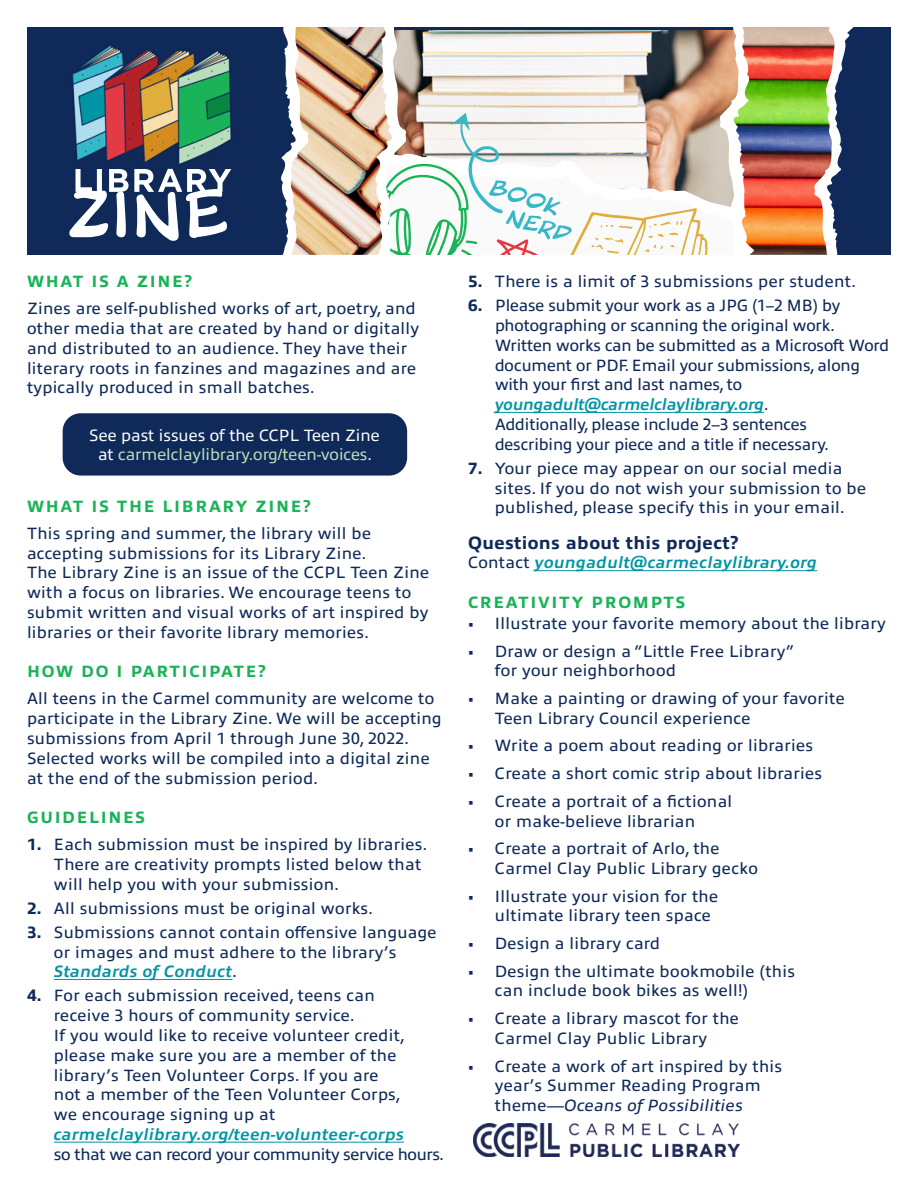
<style>
.page{position:relative;width:918px;height:1188px;background:#fff}
.page>*{position:absolute;margin:0;border:0;box-sizing:border-box;transform-origin:0 0}
.t1{font:800 18px "Allumi Std";letter-spacing:.02em;color:#0f2a59}
.t2{font:16.5px/19.8px "Allumi Std";letter-spacing:.02em;color:#0f2a59}
.t3{font:16.5px/19.8px "Allumi Std";letter-spacing:-.005em;color:#0f2a59}
.t4{font:italic 700 16.5px "Allumi Std";letter-spacing:.02em;color:#0095a4}
.t5{font:800 16.5px "Allumi Std";letter-spacing:.1em;color:#1bb358}
.t6{font:16.5px/19.8px "Allumi Std";color:#fff;text-align:center}
.t7{font:16.5px "Allumi Std";letter-spacing:-.02em;color:#0f2a59}
.s1{color:#badebb}
.s2{font-weight:800}
.s3{font-weight:700;font-style:italic;color:#0095a4}
.s4{font-weight:400;font-style:normal;color:#0f2a59}
.s5{font-style:italic}
</style>
<div class="page">
<hr style="left:54px;top:979px;width:178px;height:1px;background:#0095a4">
<hr style="left:54px;top:1142px;width:350px;height:1px;background:#0095a4">
<hr style="left:495px;top:412px;width:269px;height:1px;background:#0095a4">
<hr style="left:535px;top:570px;width:282px;height:1px;background:#0095a4">
<img style="left:473px;top:1124px;width:266px;height:33px">
<div style="left:27px;top:27px;width:864px;height:228px;background:#0f2a59"></div>
<svg style="left:709px;top:156px;width:10px;height:99px"></svg>
<img style="left:719px;top:27px;width:135px;height:228px">
<img style="left:69px;top:27px;width:640px;height:228px">
<img style="left:69px;top:42px;width:165px;height:126px">
<div style="left:63px;top:413px;width:344px;height:63px;background:#0f2a59;border-radius:18px"></div>
<p class="t5" style="left:27px;top:273px;width:167px">WHAT IS A ZINE?</p>
<p class="t2" style="left:27px;top:299px;width:394px">Zines are self-published works of art, poetry, and other media that are created by hand or digitally and distributed to an audience. They have their literary roots in fanzines and magazines and are typically produced in small batches.</p>
<p class="t6" style="left:89px;top:425px;width:292px">See past issues of the CCPL Teen Zine at <span class="s1">carmelclaylibrary.org/teen-voices</span>.</p>
<p class="t5" style="left:27px;top:498px;width:285px">WHAT IS THE LIBRARY ZINE?</p>
<p class="t2" style="left:27px;top:523px;width:404px">This spring and summer, the library will be accepting submissions for its Library Zine.<br>The Library Zine is an issue of the CCPL Teen Zine with a focus on libraries. We encourage teens to submit written and visual works of art inspired by libraries or their favorite library memories.</p>
<p class="t5" style="left:27px;top:663px;width:240px">HOW DO I PARTICIPATE?</p>
<p class="t2" style="left:27px;top:689px;width:416px">All teens in the Carmel community are welcome to participate in the Library Zine. We will be accepting submissions from April 1 through June 30, 2022.<br>Selected works will be compiled into a digital zine at the end of the submission period.</p>
<p class="t5" style="left:27px;top:808px;width:120px">GUIDELINES</p>
<p class="t2" style="left:54px;top:835px;width:375px;text-indent:-27px"><span class="s2">1.</span> Each submission must be inspired by libraries.<br>There are creativity prompts listed below that will help you with your submission.</p>
<p class="t2" style="left:27px;top:898px;width:347px"><span class="s2">2.</span> All submissions must be original works.</p>
<p class="t2" style="left:54px;top:922px;width:384px;text-indent:-27px"><span class="s2">3.</span> Submissions cannot contain offensive language or images and must adhere to the library’s<br><span class="s3">Standards of Conduct</span>.</p>
<p class="t2" style="left:54px;top:986px;width:352px;text-indent:-27px"><span class="s2">4.</span> For each submission received, teens can receive 3 hours of community service.<br>If you would like to receive volunteer credit, please make sure you are a member of the library’s Teen Volunteer Corps. If you are not a member of the Teen Volunteer Corps, we encourage signing up at</p>
<p class="t4" style="left:54px;top:1125px;width:351px">carmelclaylibrary.org/teen-volunteer-corps</p>
<p class="t7" style="left:54px;top:1145px;width:392px">so that we can record your community service hours.</p>
<p class="t2" style="left:468px;top:272px;width:389px"><span class="s2">5.</span> There is a limit of 3 submissions per student.</p>
<p class="t3" style="left:495px;top:296px;width:396px;text-indent:-27px"><span class="s2">6.</span> Please submit your work as a JPG (1–2 MB) by photographing or scanning the original work.<br>Written works can be submitted as a Microsoft Word document or PDF. Email your submissions, along with your first and last names, to <span class="s3">youngadult@carmelclaylibrary.org</span>.<br>Additionally, please include 2–3 sentences<br>describing your piece and a title if necessary.</p>
<p class="t2" style="left:495px;top:458px;width:373px;text-indent:-27px"><span class="s2">7.</span> Your piece may appear on our social media sites. If you do not wish your submission to be published, please specify this in your email.</p>
<p class="t1" style="left:468px;top:533px;width:272px">Questions about this project?</p>
<p class="t4" style="left:468px;top:554px;width:351px"><span class="s4">Contact</span> youngadult@carmeclaylibrary.org</p>
<p class="t5" style="left:468px;top:593px;width:219px">CREATIVITY PROMPTS</p>
<p class="t2" style="left:468px;top:614px;width:419px">• Illustrate your favorite memory about the library</p>
<p class="t2" style="left:495px;top:641px;width:300px;text-indent:-27px">• Draw or design a “Little Free Library” for your neighborhood</p>
<p class="t2" style="left:495px;top:689px;width:351px;text-indent:-27px">• Make a painting or drawing of your favorite<br>Teen Library Council experience</p>
<p class="t2" style="left:468px;top:736px;width:347px">• Write a poem about reading or libraries</p>
<p class="t2" style="left:468px;top:764px;width:356px">• Create a short comic strip about libraries</p>
<p class="t2" style="left:495px;top:791px;width:239px;text-indent:-27px">• Create a portrait of a fictional or make-believe librarian</p>
<p class="t2" style="left:495px;top:839px;width:264px;text-indent:-27px">• Create a portrait of Arlo, the<br>Carmel Clay Public Library gecko</p>
<p class="t2" style="left:495px;top:886px;width:225px;text-indent:-27px">• Illustrate your vision for the ultimate library teen space</p>
<p class="t2" style="left:468px;top:934px;width:194px">• Design a library card</p>
<p class="t2" style="left:495px;top:961px;width:301px;text-indent:-27px">• Design the ultimate bookmobile (this can include book bikes as well!)</p>
<p class="t2" style="left:468px;top:1009px;width:272px;text-align:center">• Create a library mascot for the<br>Carmel Clay Public Library</p>
<p class="t2" style="left:495px;top:1056px;width:289px;text-indent:-27px">• Create a work of art inspired by this year’s Summer Reading Program theme—<span class="s5">Oceans of Possibilities</span></p>
</div>
